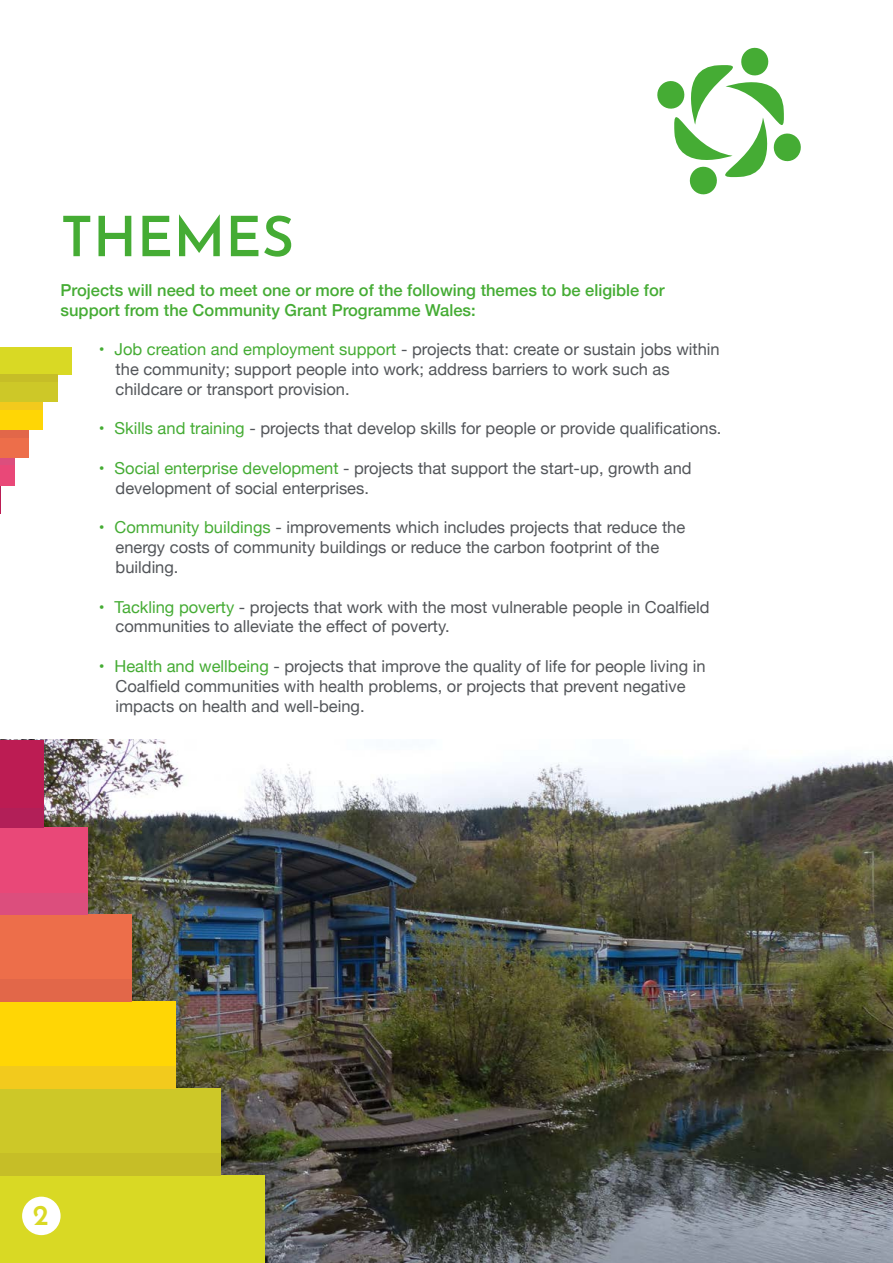
<style>
.page{position:relative;width:893px;height:1263px;background:#fff}
.page>*{position:absolute;margin:0;border:0;box-sizing:border-box;transform-origin:0 0}
.t1{font:600 55.5px "Josefin Sans";color:#45ac34}
.t2{font:600 28.5px "Josefin Sans";color:#d9d924}
.t3{font:16.5px/19.8px "Helvetica Neue";color:#53565a}
.t4{font:500 16.5px/19.8px "Helvetica Neue";color:#45ac34}
.s1{color:#45ac34}
</style>
<div class="page">
<img style="left:43px;top:740px;width:850px;height:523px">
<div style="left:0;top:1176px;width:264px;height:87px;background:#d9d924"></div>
<div style="left:0;top:1089px;width:220px;height:87px;background:#cdc828"></div>
<div style="left:0;top:1154px;width:220px;height:22px;background:#c6be27"></div>
<div style="left:0;top:1001px;width:176px;height:88px;background:#ffd605"></div>
<div style="left:0;top:1066px;width:176px;height:23px;background:#f2ca1d"></div>
<div style="left:0;top:914px;width:132px;height:88px;background:#ed6e4a"></div>
<div style="left:0;top:979px;width:132px;height:23px;background:#e26749"></div>
<div style="left:0;top:827px;width:88px;height:87px;background:#e94878"></div>
<div style="left:0;top:893px;width:88px;height:21px;background:#dc4e7d"></div>
<div style="left:0;top:740px;width:43px;height:87px;background:#bc1c53"></div>
<div style="left:0;top:808px;width:43px;height:19px;background:#b21f58"></div>
<div style="left:0;top:347px;width:71px;height:28px;background:#d9d924"></div>
<div style="left:0;top:374px;width:57px;height:28px;background:#cdc828"></div>
<div style="left:0;top:374px;width:57px;height:8px;background:#c6be27"></div>
<div style="left:0;top:402px;width:43px;height:28px;background:#ffd605"></div>
<div style="left:0;top:402px;width:43px;height:8px;background:#f2ca1d"></div>
<div style="left:0;top:430px;width:29px;height:28px;background:#ed6e4a"></div>
<div style="left:0;top:430px;width:29px;height:8px;background:#e26749"></div>
<div style="left:0;top:458px;width:15px;height:28px;background:#e94878"></div>
<div style="left:0;top:458px;width:15px;height:7px;background:#dc4e7d"></div>
<svg style="left:0;top:486px;width:1px;height:28px"></svg>
<svg style="left:657px;top:47px;width:144px;height:148px"></svg>
<div style="left:22px;top:1197px;width:39px;height:38px;background:#fff;border-radius:50%"></div>
<h1 class="t1" style="left:61px;top:189px;width:235px">THEMES</h1>
<p class="t4" style="left:61px;top:279px;width:606px">Projects will need to meet one or more of the following themes to be eligible for support from the Community Grant Programme Wales:</p>
<p class="t3" style="left:116px;top:340px;width:606px;text-indent:-17px"><span class="s1">• Job creation and employment support</span> - projects that: create or sustain jobs within the community; support people into work; address barriers to work such as childcare or transport provision.</p>
<p class="t3" style="left:99px;top:420px;width:624px"><span class="s1">• Skills and training</span> - projects that develop skills for people or provide qualifications.</p>
<p class="t3" style="left:116px;top:459px;width:577px;text-indent:-17px"><span class="s1">• Social enterprise development</span> - projects that support the start-up, growth and development of social enterprises.</p>
<p class="t3" style="left:116px;top:519px;width:571px;text-indent:-17px"><span class="s1">• Community buildings</span> - improvements which includes projects that reduce the energy costs of community buildings or reduce the carbon footprint of the building.</p>
<p class="t3" style="left:116px;top:598px;width:595px;text-indent:-17px"><span class="s1">• Tackling poverty</span> - projects that work with the most vulnerable people in Coalfield communities to alleviate the effect of poverty.</p>
<p class="t3" style="left:116px;top:657px;width:591px;text-indent:-17px"><span class="s1">• Health and wellbeing</span> - projects that improve the quality of life for people living in<br>Coalfield communities with health problems, or projects that prevent negative impacts on health and well-being.</p>
<h2 class="t2" style="left:33px;top:1191px;width:17px">2</h2>
</div>
